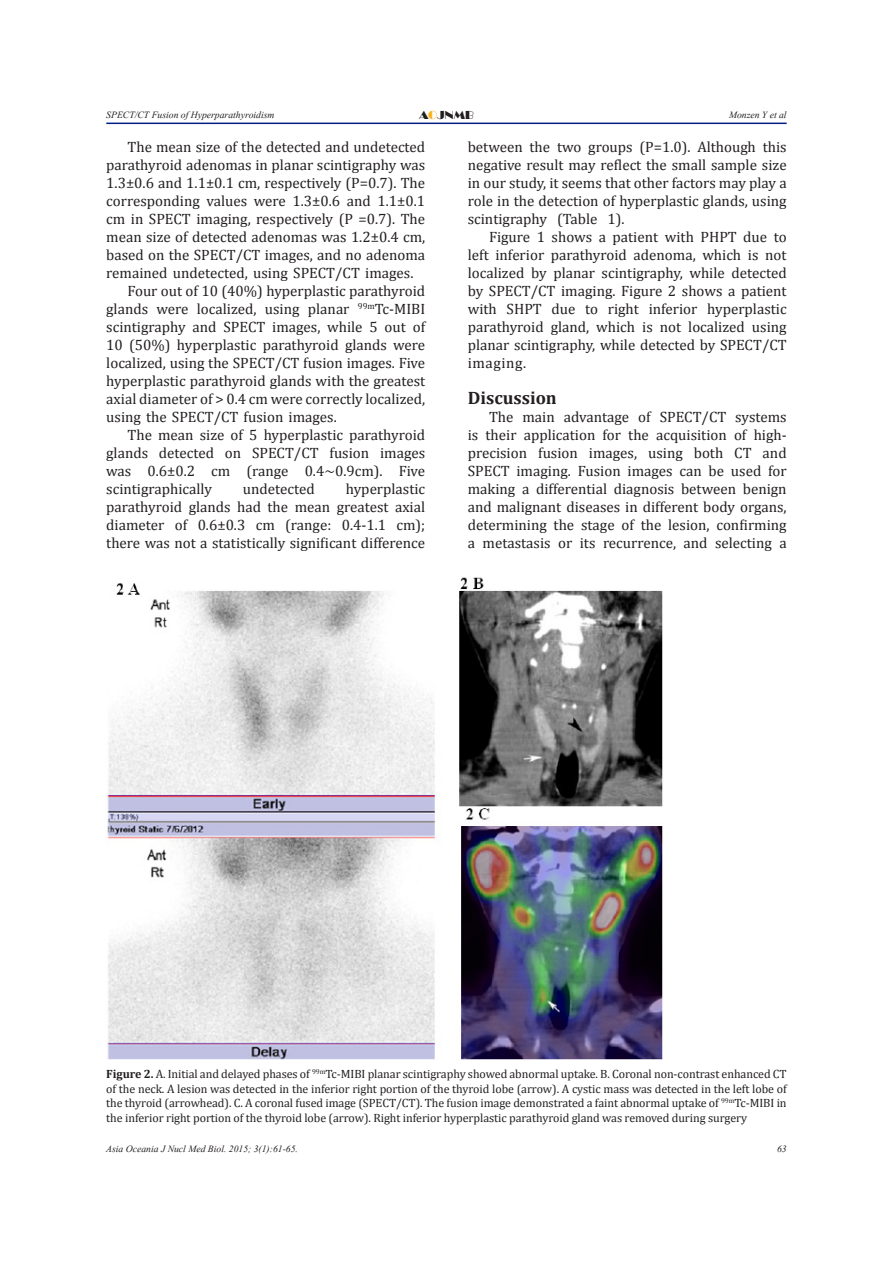
<style>
.page{position:relative;width:893px;height:1263px;background:#fff}
.page>*{position:absolute;margin:0;border:0;box-sizing:border-box;transform-origin:0 0}
.t1{font:700 18px "Cambria";color:#231f20}
.t2{font:15px/18px "Cambria";color:#231f20;text-align:justify}
.t3{font:12px/14.4px "Cambria";letter-spacing:-.005em;color:#231f20;text-align:justify}
.t4{font:12px "Vijaya";color:#231f20}
.t5{font:12px "Broadway";color:#231f20}
.s1{color:#f9b21c}
.s2{font-weight:700}
</style>
<div class="page">
<hr style="left:106px;top:123px;width:681px;height:1px;background:#001f82">
<img style="left:107px;top:577px;width:556px;height:483px">
<p class="t4" style="left:106px;top:106px;width:170px">SPECT/CT Fusion of Hyperparathyroidism</p>
<p class="t5" style="left:419px;top:108px;width:56px">A<span class="s1">O</span>JNMB</p>
<p class="t4" style="left:729px;top:105px;width:59px">Monzen Y et al</p>
<p class="t2" style="left:128px;top:138px;width:299px">The mean size of the detected and undetected</p>
<p class="t2" style="left:106px;top:156px;width:320px">parathyroid adenomas in planar scintigraphy was</p>
<p class="t2" style="left:106px;top:174px;width:320px">1.3±0.6 and 1.1±0.1 cm, respectively (P=0.7). The</p>
<p class="t2" style="left:106px;top:192px;width:320px">corresponding values were 1.3±0.6 and 1.1±0.1</p>
<p class="t2" style="left:106px;top:210px;width:320px">cm in SPECT imaging, respectively (P =0.7). The</p>
<p class="t2" style="left:106px;top:228px;width:320px">mean size of detected adenomas was 1.2±0.4 cm,</p>
<p class="t2" style="left:106px;top:246px;width:320px">based on the SPECT/CT images, and no adenoma</p>
<p class="t2" style="left:106px;top:264px;width:309px">remained undetected, using SPECT/CT images.</p>
<p class="t2" style="left:128px;top:282px;width:299px">Four out of 10 (40%) hyperplastic parathyroid</p>
<p class="t2" style="left:106px;top:300px;width:320px">glands were localized, using planar <sup>99m</sup>Tc-MIBI</p>
<p class="t2" style="left:106px;top:318px;width:320px">scintigraphy and SPECT images, while 5 out of</p>
<p class="t2" style="left:106px;top:336px;width:320px">10 (50%) hyperplastic parathyroid glands were</p>
<p class="t2" style="left:106px;top:354px;width:320px">localized, using the SPECT/CT fusion images. Five</p>
<p class="t2" style="left:106px;top:372px;width:320px">hyperplastic parathyroid glands with the greatest</p>
<p class="t2" style="left:106px;top:390px;width:320px">axial diameter of &gt; 0.4 cm were correctly localized,</p>
<p class="t2" style="left:106px;top:408px;width:232px">using the SPECT/CT fusion images.</p>
<p class="t2" style="left:128px;top:426px;width:299px">The mean size of 5 hyperplastic parathyroid</p>
<p class="t2" style="left:106px;top:444px;width:320px">glands detected on SPECT/CT fusion images</p>
<p class="t2" style="left:106px;top:462px;width:320px">was 0.6±0.2 cm (range 0.4∼0.9cm). Five</p>
<p class="t2" style="left:106px;top:480px;width:107px">scintigraphically</p>
<p class="t2" style="left:243px;top:480px;width:73px">undetected</p>
<p class="t2" style="left:106px;top:480px;width:320px;text-indent:239px">hyperplastic parathyroid glands had the mean greatest axial diameter of 0.6±0.3 cm (range: 0.4-1.1 cm); there was not a statistically significant difference</p>
<p class="t2" style="left:468px;top:138px;width:320px">between the two groups (P=1.0). Although this negative result may reflect the small sample size in our study, it seems that other factors may play a role in the detection of hyperplastic glands, using scintigraphy (Table 1).</p>
<p class="t2" style="left:468px;top:228px;width:320px;text-indent:21px">Figure 1 shows a patient with PHPT due to left inferior parathyroid adenoma, which is not localized by planar scintigraphy, while detected by SPECT/CT imaging. Figure 2 shows a patient with SHPT due to right inferior hyperplastic parathyroid gland, which is not localized using planar scintigraphy, while detected by SPECT/CT imaging.</p>
<p class="t1" style="left:468px;top:385px;width:91px">Discussion</p>
<p class="t2" style="left:468px;top:408px;width:320px;text-indent:21px">The main advantage of SPECT/CT systems is their application for the acquisition of high&shy;precision fusion images, using both CT and SPECT imaging. Fusion images can be used for making a differential diagnosis between benign and malignant diseases in different body organs, determining the stage of the lesion, confirming a metastasis or its recurrence, and selecting a</p>
<p class="t3" style="left:106px;top:1067px;width:682px"><span class="s2">Figure 2.</span> A. Initial and delayed phases of <sup>99m</sup>Tc-MIBI planar scintigraphy showed abnormal uptake. B. Coronal non-contrast enhanced CT of the neck. A lesion was detected in the inferior right portion of the thyroid lobe (arrow). A cystic mass was detected in the left lobe of the thyroid (arrowhead). C. A coronal fused image (SPECT/CT). The fusion image demonstrated a faint abnormal uptake of <sup>99m</sup>Tc-MIBI in the inferior right portion of the thyroid lobe (arrow). Right inferior hyperplastic parathyroid gland was removed during surgery</p>
<p class="t4" style="left:106px;top:1139px;width:193px">Asia Oceania J Nucl Med Biol. 2015; 3(1):61-65.</p>
<p class="t4" style="left:777px;top:1139px;width:11px">63</p>
</div>
